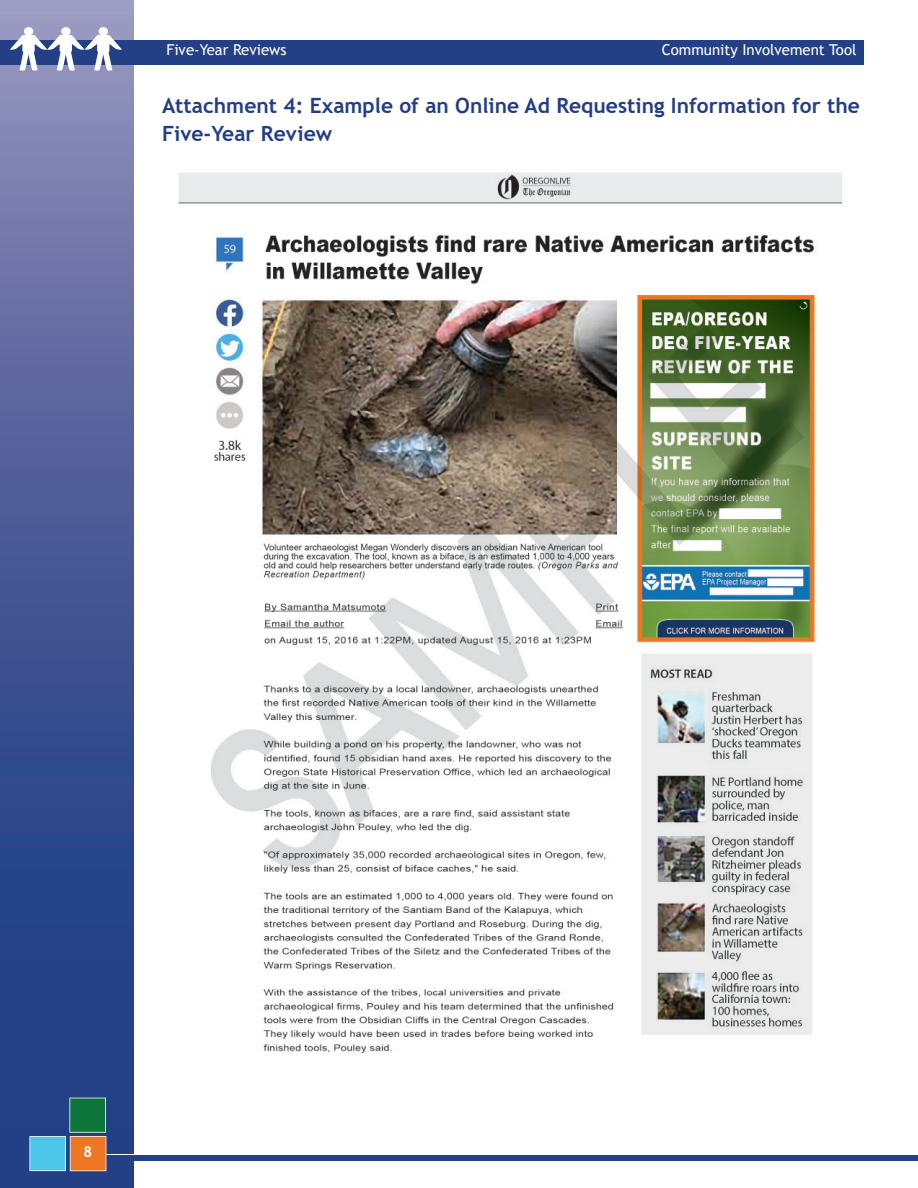
<style>
.page{position:relative;width:918px;height:1188px;background:#fff}
.page>*{position:absolute;margin:0;border:0;box-sizing:border-box;transform-origin:0 0}
.Section_Header{font:700 21px/28.8px "Trebuchet MS";color:#233e85}
.t1{font:15px "Trebuchet MS";color:#fff}
.t2{font:700 15px "Trebuchet MS";color:#fff}
</style>
<div class="page">
<img style="left:0;top:0;width:133px;height:1188px">
<div style="left:0;top:40px;width:864px;height:24px;background:#233f86"></div>
<div style="left:80px;top:1155px;width:838px;height:6px;background:#233f86"></div>
<svg style="left:29px;top:1098px;width:77px;height:73px;background:#5d7c7c"></svg>
<svg style="left:10px;top:27px;width:112px;height:44px"></svg>
<img style="left:178px;top:172px;width:665px;height:881px">
<p class="t1" style="left:167px;top:40px;width:121px">Five-Year Reviews</p>
<p class="t1" style="left:662px;top:40px;width:196px">Community Involvement Tool</p>
<p class="Section_Header" style="left:162px;top:91px;width:699px">Attachment 4: Example of an Online Ad Requesting Information for the<br>Five-Year Review</p>
<p class="t2" style="left:83px;top:1142px;width:10px">8</p>
</div>
